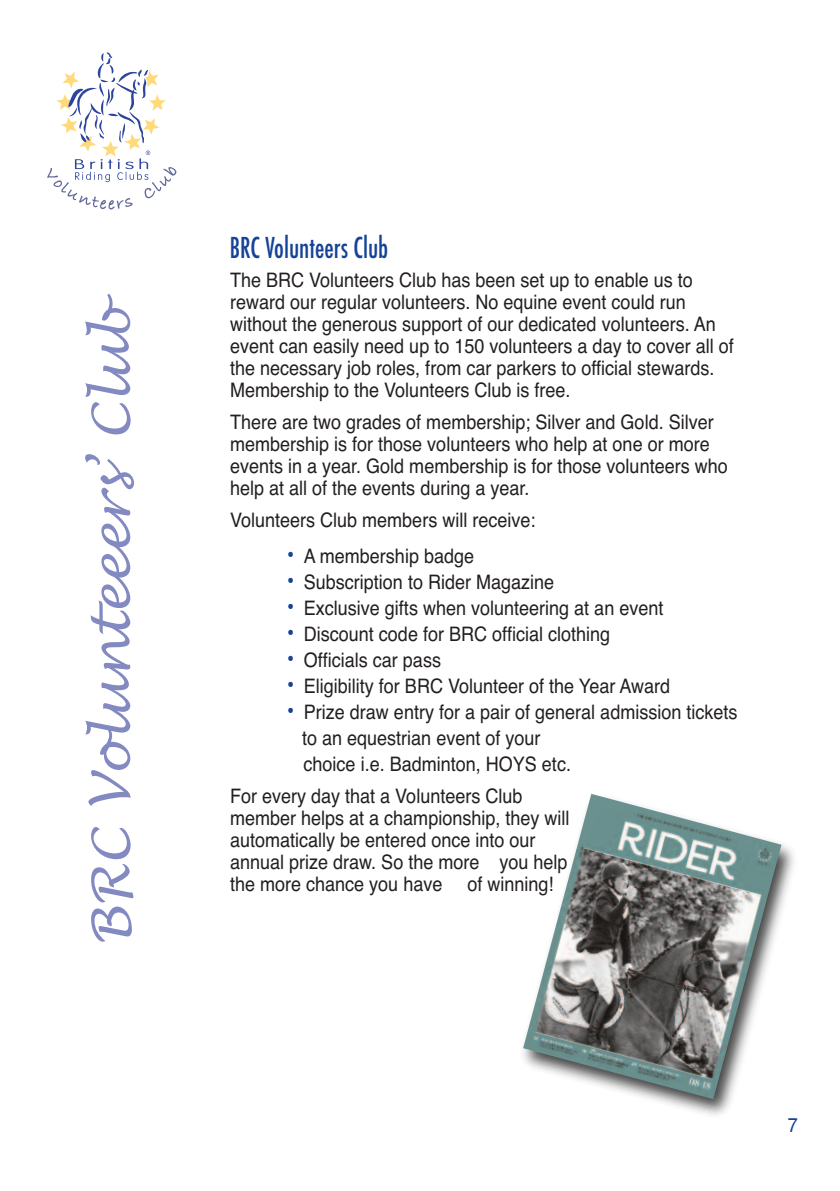
<style>
.page{position:relative;width:840px;height:1191px;background:#fff}
.page>*{position:absolute;margin:0;border:0;box-sizing:border-box;transform-origin:0 0}
.t1{font:italic 52px "Lucida Handwriting";color:#828ac1}
.t2{font:500 condensed 28px "Futura";color:#154398;scale:.9 1}
.t3{font:20px/22px "Helvetica";color:#231f20;scale:.9 1}
.t4{font:20px "Helvetica";color:#154398;scale:.9 1}
.s1{font-size:24px;color:#154398}
</style>
<div class="page">
<img style="left:652px;top:844px;width:142px;height:271px">
<img style="left:523px;top:794px;width:258px;height:305px">
<svg style="left:47px;top:52px;width:129px;height:158px"></svg>
<h1 class="t1" style="left:81px;top:946px;width:653px;rotate:-90deg">B R C Volunteeers’ C lub</h1>
<h2 class="t2" style="left:230px;top:232px;width:177px">BRC Volunteers Club</h2>
<p class="t3" style="left:230px;top:269px;width:561px">The BRC Volunteers Club has been set up to enable us to reward our regular volunteers. No equine event could run without the generous support of our dedicated volunteers. An event can easily need up to 150 volunteers a day to cover all of the necessary job roles, from car parkers to official stewards.<br>Membership to the Volunteers Club is free.</p>
<p class="t3" style="left:230px;top:411px;width:554px">There are two grades of membership; Silver and Gold. Silver membership is for those volunteers who help at one or more events in a year. Gold membership is for those volunteers who help at all of the events during a year.</p>
<p class="t3" style="left:230px;top:509px;width:341px">Volunteers Club members will receive:</p>
<p class="t3" style="left:286px;top:545px;width:209px"><span class="s1">•</span> A membership badge</p>
<p class="t3" style="left:286px;top:571px;width:298px"><span class="s1">•</span> Subscription to Rider Magazine</p>
<p class="t3" style="left:286px;top:597px;width:420px"><span class="s1">•</span> Exclusive gifts when volunteering at an event</p>
<p class="t3" style="left:286px;top:623px;width:361px"><span class="s1">•</span> Discount code for BRC official clothing</p>
<p class="t3" style="left:286px;top:649px;width:173px"><span class="s1">•</span> Officials car pass</p>
<p class="t3" style="left:286px;top:675px;width:427px"><span class="s1">•</span> Eligibility for BRC Volunteer of the Year Award</p>
<p class="t3" style="left:302px;top:699px;width:485px;line-height:26px;text-indent:-15px"><span class="s1">•</span> Prize draw entry for a pair of general admission tickets to an equestrian event of your<br>choice i.e. Badminton, HOYS etc.</p>
<p class="t3" style="left:230px;top:785px;width:378px">For every day that a Volunteers Club member helps at a championship, they will automatically be entered once into our annual prize draw. So the more you help the more chance you have</p>
<p class="t3" style="left:467px;top:873px;width:97px">of winning!</p>
<p class="t4" style="left:787px;top:1113px;width:13px">7</p>
</div>
